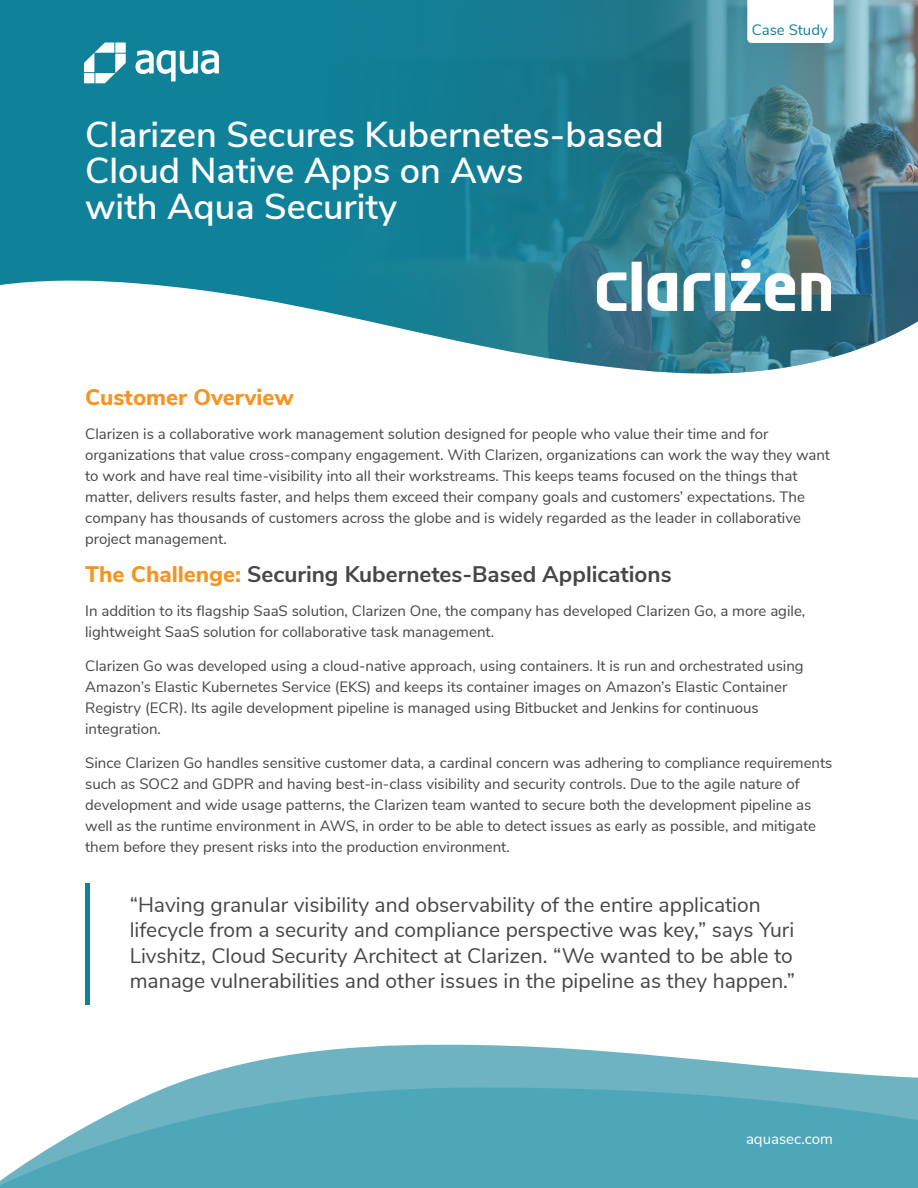
<style>
.page{position:relative;width:918px;height:1188px;background:#fff}
.page>*{position:absolute;margin:0;border:0;box-sizing:border-box;transform-origin:0 0}
.t1{font:600 36px/36px "Nunito Sans";color:#fff}
.t2{font:700 22.5px "Nunito Sans";color:#464547}
.t3{font:800 22.5px "Nunito Sans";color:#f79421}
.t4{font:21px/25.5px "Nunito Sans";color:#464547}
.t5{font:15px/21px "Nunito Sans";color:#464547}
.t6{font:15px "Nunito Sans";color:#fff}
.t7{font:15px "Nunito Sans";color:#0d819b}
.s1{font-weight:800;color:#f79421}
</style>
<div class="page">
<svg style="left:0;top:0;width:322px;height:311px;background:#208ba1"></svg>
<img style="left:322px;top:0;width:596px;height:374px">
<svg style="left:0;top:1044px;width:918px;height:144px;fill:#4ea6b9"></svg>
<svg style="left:135px;top:50px;width:84px;height:31px"></svg>
<svg style="left:84px;top:43px;width:42px;height:40px"></svg>
<svg style="left:747px;top:0;width:87px;height:43px"></svg>
<hr style="left:85px;top:883px;width:4px;height:122px;background:#0f829a">
<img style="left:598px;top:259px;width:233px;height:52px">
<h1 class="t1" style="left:85px;top:114px;width:580px">Clarizen Secures Kubernetes-based<br>Cloud Native Apps on Aws<br>with Aqua Security</h1>
<p class="t7" style="left:752px;top:19px;width:78px">Case Study</p>
<h2 class="t3" style="left:85px;top:381px;width:210px">Customer Overview</h2>
<p class="t5" style="left:85px;top:422px;width:746px">Clarizen is a collaborative work management solution designed for people who value their time and for organizations that value cross-company engagement. With Clarizen, organizations can work the way they want to work and have real time-visibility into all their workstreams. This keeps teams focused on the things that matter, delivers results faster, and helps them exceed their company goals and customers’ expectations. The company has thousands of customers across the globe and is widely regarded as the leader in collaborative project management.</p>
<h2 class="t2" style="left:85px;top:558px;width:588px"><span class="s1">The Challenge:</span> Securing Kubernetes-Based Applications</h2>
<p class="t5" style="left:85px;top:599px;width:722px">In addition to its flagship SaaS solution, Clarizen One, the company has developed Clarizen Go a, more agile, lightweight SaaS solution for collaborative task management.</p>
<p class="t5" style="left:85px;top:654px;width:720px">Clarizen Go was developed using a cloud-native approach, using containers isIt. run and orchestrated using Amazon s’ Elastic Kubernetes Service (EKS) and keeps its container images on Amazon s’ Elastic Container Registry (ECR .) Its agile development pipeline is managed using Bitbucket and Jenkins for continuous integration.</p>
<p class="t5" style="left:85px;top:751px;width:749px">Since Clarizen Go handles sensitive customer data a, cardinal concern was adhering to compliance requirements such as SOC2 and GDPR and having best-in-class visibility and security controls. Due to the agile nature of development and wide usage patterns, the Clarizen team wanted to secure both the development pipeline as well as the runtime environment in AWS in, order to be able to detect issues as early as possible, and mitigate them before they present risks into the production environment.</p>
<p class="t4" style="left:130px;top:891px;width:667px">“Having granular visibility and observability of the entire application lifecycle from a security and compliance perspective was key” , says Yuri Livshitz, Cloud Security Architect at Clarizen “. We wanted to be able to manage vulnerabilities and other issues in the pipeline as they happen “.</p>
<p class="t6" style="left:746px;top:1128px;width:88px">aquasec.com</p>
</div>
